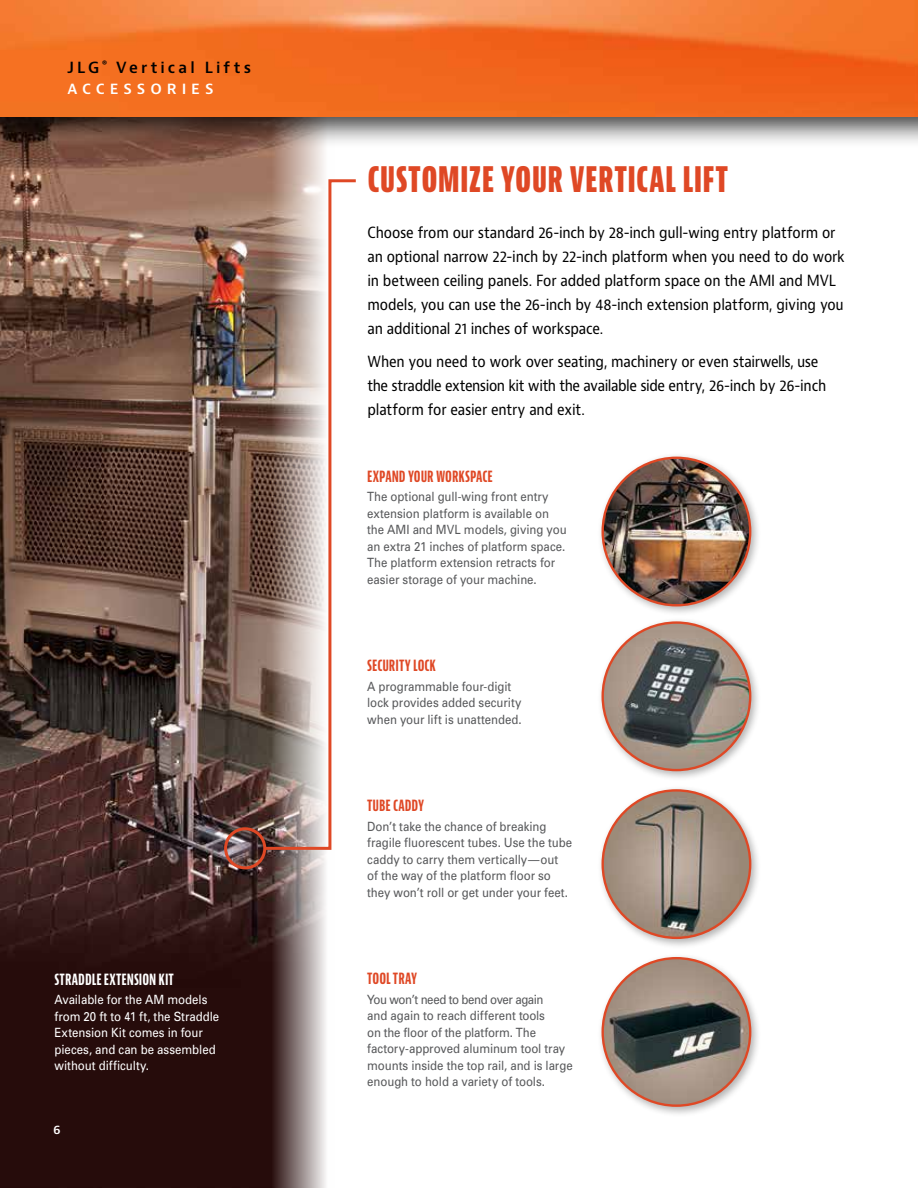
<style>
.page{position:relative;width:918px;height:1188px;background:#fff}
.page>*{position:absolute;margin:0;border:0;box-sizing:border-box;transform-origin:0 0}
.t1{font:800 extra-condensed 37.5px "Bernino Sans";letter-spacing:.005em;color:#df4825}
.t2{font:700 extra-condensed 16.5px "Bernino Sans";color:#df4825}
.t3{font:700 extra-condensed 16.5px "Bernino Sans";letter-spacing:.005em;color:#fff}
.t4{font:15px/24px "Bernino Sans";letter-spacing:-.015em;color:#000;scale:.9 1}
.t5{font:600 15px/21px "Bernino Sans";letter-spacing:.27em;color:#000}
.t6{font:12.75px/16.5px "Univers";letter-spacing:-.005em;color:#58595b;scale:.9 1}
.t7{font:12.75px/16.5px "Univers";letter-spacing:-.005em;color:#fff;scale:.9 1}
.t8{font:600 12px "Bernino Sans";color:#fff}
.s1{color:#fff}
</style>
<div class="page">
<img style="left:0;top:149px;width:326px;height:1039px">
<div style="left:597px;top:452px;width:165px;height:165px;background:#000;opacity:.3"></div>
<img style="left:603px;top:458px;width:147px;height:147px;border-radius:74px">
<div style="left:597px;top:617px;width:165px;height:165px;background:#000;opacity:.3"></div>
<img style="left:603px;top:623px;width:147px;height:147px;border-radius:74px">
<div style="left:597px;top:952px;width:165px;height:166px;background:#000;opacity:.3"></div>
<img style="left:603px;top:958px;width:147px;height:148px;border-radius:74px">
<div style="left:597px;top:785px;width:165px;height:165px;background:#000;opacity:.3"></div>
<img style="left:603px;top:790px;width:147px;height:148px;border-radius:74px">
<svg style="left:262px;top:178px;width:94px;height:673px"></svg>
<div style="left:224px;top:827px;width:42px;height:42px;border:3px solid #df4825;border-radius:50%"></div>
<div style="left:0;top:0;width:918px;height:149px;background:#000;opacity:.75"></div>
<img style="left:0;top:0;width:918px;height:117px">
<p class="t5" style="left:67px;top:57px;width:185px">JLG <sup>®</sup> Vertical Lifts<br><span class="s1">ACCESSORIES</span></p>
<p class="t3" style="left:55px;top:970px;width:121px">STRADDLE EXTENSION KIT</p>
<p class="t7" style="left:55px;top:992px;width:184px">Available for the AM models from 20 ft to 41 ft, the Straddle<br>Extension Kit comes in four pieces, and can be assembled without difficulty.</p>
<p class="t8" style="left:53px;top:1122px;width:9px">6</p>
<h1 class="t1" style="left:368px;top:157px;width:362px">CUSTOMIZE YOUR VERTICAL LIFT</h1>
<p class="t4" style="left:368px;top:221px;width:532px">Choose from our standard 26-inch by 28-inch gull-wing entry platform or an optional narrow 22-inch by 22-inch platform when you need to do work in between ceiling panels. For added platform space on the AMI and MVL models, you can use the 26-inch by 48-inch extension platform, giving you an additional 21 inches of workspace.</p>
<p class="t4" style="left:368px;top:350px;width:511px">When you need to work over seating, machinery or even stairwells, use the straddle extension kit with the available side entry, 26-inch by 26-inch platform for easier entry and exit.</p>
<p class="t2" style="left:367px;top:467px;width:127px">EXPAND YOUR WORKSPACE</p>
<p class="t6" style="left:367px;top:488px;width:223px">The optional gull-wing front entry extension platform is available on the AMI and MVL models, giving you an extra 21 inches of platform space.<br>The platform extension retracts for easier storage of your machine.</p>
<p class="t2" style="left:367px;top:656px;width:70px">SECURITY LOCK</p>
<p class="t6" style="left:367px;top:678px;width:173px">A programmable four-digit lock provides added security when your lift is unattended.</p>
<p class="t2" style="left:367px;top:796px;width:59px">TUBE CADDY</p>
<p class="t6" style="left:367px;top:818px;width:229px">Don’t take the chance of breaking fragile fluorescent tubes. Use the tube caddy to carry them vertically—out of the way of the platform floor so they won’t roll or get under your feet.</p>
<p class="t2" style="left:367px;top:969px;width:51px">TOOL TRAY</p>
<p class="t6" style="left:367px;top:991px;width:230px">You won’t need to bend over again<br>and again to reach different tools<br>on the floor of the platform. The factory-approved aluminum tool tray mounts inside the top rail, and is large enough to hold a variety of tools.</p>
</div>
